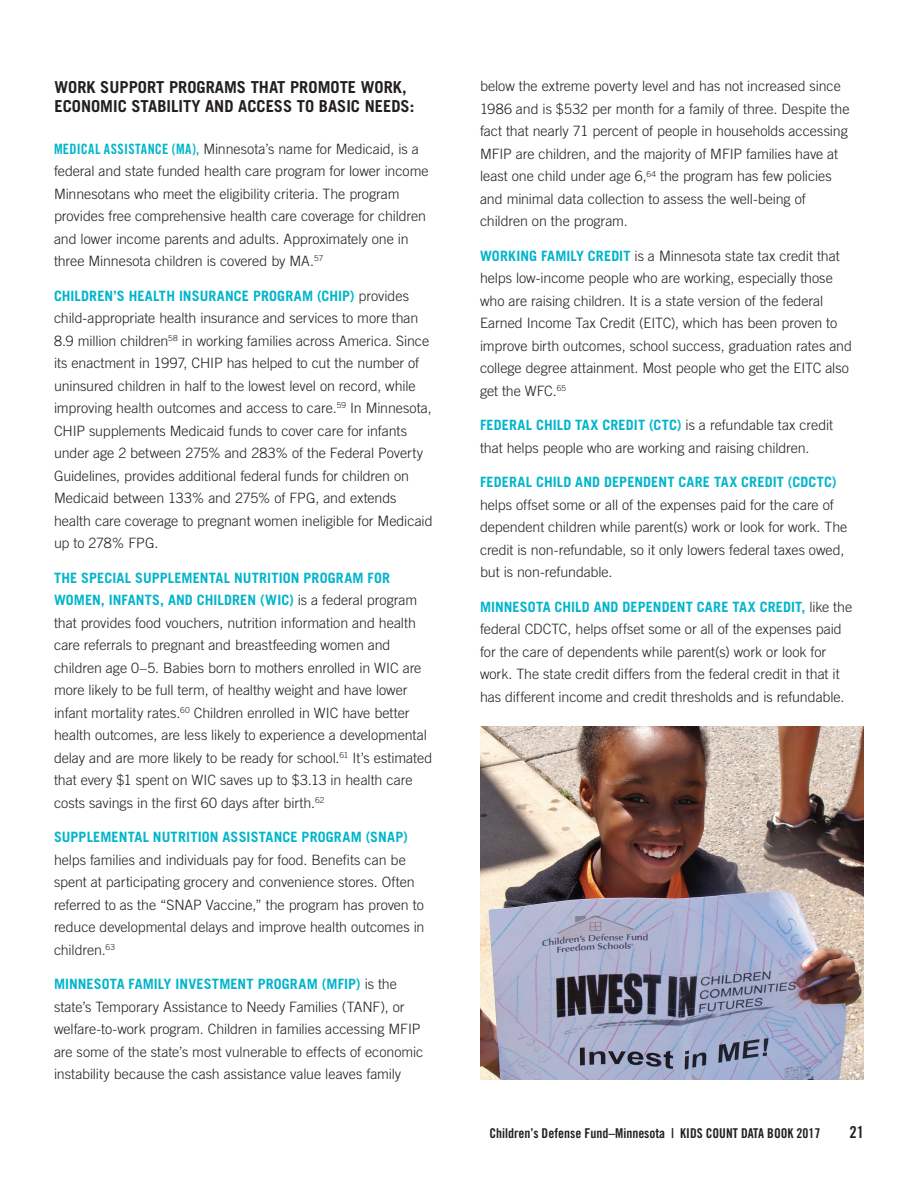
<style>
.page{position:relative;width:918px;height:1188px;background:#fff}
.page>*{position:absolute;margin:0;border:0;box-sizing:border-box;transform-origin:0 0}
.Table_head_sub{font:700 16.5px/19.5px "Trade Gothic LT Std";color:#231f20}
.t1{font:16.5px "Trade Gothic LT Std Bd Cn 20";color:#231f20}
.Body{font:300 14.25px/22.5px "Trade Gothic LT Std";letter-spacing:-.005em;color:#231f20}
.t2{font:13.5px "Trade Gothic LT Std Bd Cn 20";color:#231f20}
.s1{font-family:"Trade Gothic LT Std Bd Cn 20";font-weight:400;color:#00b5cb}
.s2{font-weight:700;color:#00b5cb}
</style>
<div class="page">
<img style="left:480px;top:726px;width:384px;height:353px">
<p class="Table_head_sub" style="left:54px;top:77px;width:361px">WORK SUPPORT PROGRAMS THAT PROMOTE WORK,<br>ECONOMIC STABILITY AND ACCESS TO BASIC NEEDS:</p>
<p class="Body" style="left:54px;top:137px;width:376px"><span class="s1">MEDICAL ASSISTANCE (MA),</span> Minnesota’s name for Medicaid, is a federal and state funded health care program for lower income Minnesotans who meet the eligibility criteria. The program provides free comprehensive health care coverage for children and lower income parents and adults. Approximately one in three Minnesota children is covered by MA.<sup>57</sup></p>
<p class="Body" style="left:54px;top:284px;width:380px"><span class="s2">CHILDREN’S HEALTH INSURANCE PROGRAM (CHIP)</span> provides child-appropriate health insurance and services to more than 8.9 million children<sup>58</sup> in working families across America. Since its enactment in 1997, CHIP has helped to cut the number of uninsured children in half to the lowest level on record, while improving health outcomes and access to care.<sup>59</sup> In Minnesota, CHIP supplements Medicaid funds to cover care for infants under age 2 between 275% and 283% of the Federal Poverty Guidelines, provides additional federal funds for children on Medicaid between 133% and 275% of FPG, and extends health care coverage to pregnant women ineligible for Medicaid up to 278% FPG.</p>
<p class="Body" style="left:54px;top:566px;width:380px"><span class="s2">THE SPECIAL SUPPLEMENTAL NUTRITION PROGRAM FOR WOMEN, INFANTS, AND CHILDREN (WIC)</span> is a federal program that provides food vouchers, nutrition information and health care referrals to pregnant and breastfeeding women and children age 0–5. Babies born to mothers enrolled in WIC are more likely to be full term, of healthy weight and have lower infant mortality rates.<sup>60</sup> Children enrolled in WIC have better health outcomes, are less likely to experience a developmental delay and are more likely to be ready for school.<sup>61</sup> It’s estimated that every $1 spent on WIC saves up to $3.13 in health care costs savings in the first 60 days after birth.<sup>62</sup></p>
<p class="Body" style="left:54px;top:826px;width:372px"><span class="s2">SUPPLEMENTAL NUTRITION ASSISTANCE PROGRAM (SNAP) </span>helps families and individuals pay for food. Benefits can be spent at participating grocery and convenience stores. Often referred to as the “SNAP Vaccine,” the program has proven to reduce developmental delays and improve health outcomes in children.<sup>63</sup></p>
<p class="Body" style="left:54px;top:973px;width:371px"><span class="s2">MINNESOTA FAMILY INVESTMENT PROGRAM (MFIP)</span> is the state’s Temporary Assistance to Needy Families (TANF), or welfare-to-work program. Children in families accessing MFIP are some of the state’s most vulnerable to effects of economic instability because the cash assistance value leaves family</p>
<p class="Body" style="left:480px;top:75px;width:371px">below the extreme poverty level and has not increased since 1986 and is $532 per month for a family of three. Despite the fact that nearly 71 percent of people in households accessing MFIP are children, and the majority of MFIP families have at least one child under age 6,<sup>64</sup> the program has few policies and minimal data collection to assess the well-being of children on the program.</p>
<p class="Body" style="left:480px;top:244px;width:374px"><span class="s2">WORKING FAMILY CREDIT</span> is a Minnesota state tax credit that helps low-income people who are working, especially those who are raising children. It is a state version of the federal Earned Income Tax Credit (EITC), which has been proven to improve birth outcomes, school success, graduation rates and college degree attainment. Most people who get the EITC also get the WFC.<sup>65</sup></p>
<p class="Body" style="left:480px;top:414px;width:355px"><span class="s2">FEDERAL CHILD TAX CREDIT (CTC)</span> is a refundable tax credit that helps people who are working and raising children.</p>
<p class="Body" style="left:480px;top:471px;width:369px"><span class="s2">FEDERAL CHILD AND DEPENDENT CARE TAX CREDIT (CDCTC) </span>helps offset some or all of the expenses paid for the care of dependent children while parent(s) work or look for work. The credit is non-refundable, so it only lowers federal taxes owed, but is non-refundable.</p>
<p class="Body" style="left:480px;top:595px;width:374px"><span class="s2">MINNESOTA CHILD AND DEPENDENT CARE TAX CREDIT,</span> like the federal CDCTC, helps offset some or all of the expenses paid for the care of dependents while parent(s) work or look for work. The state credit differs from the federal credit in that it has different income and credit thresholds and is refundable.</p>
<p class="t2" style="left:489px;top:1125px;width:333px">Children’s Defense Fund–Minnesota | KIDS COUNT DATA BOOK 2017</p>
<p class="t1" style="left:849px;top:1123px;width:16px">21</p>
</div>
